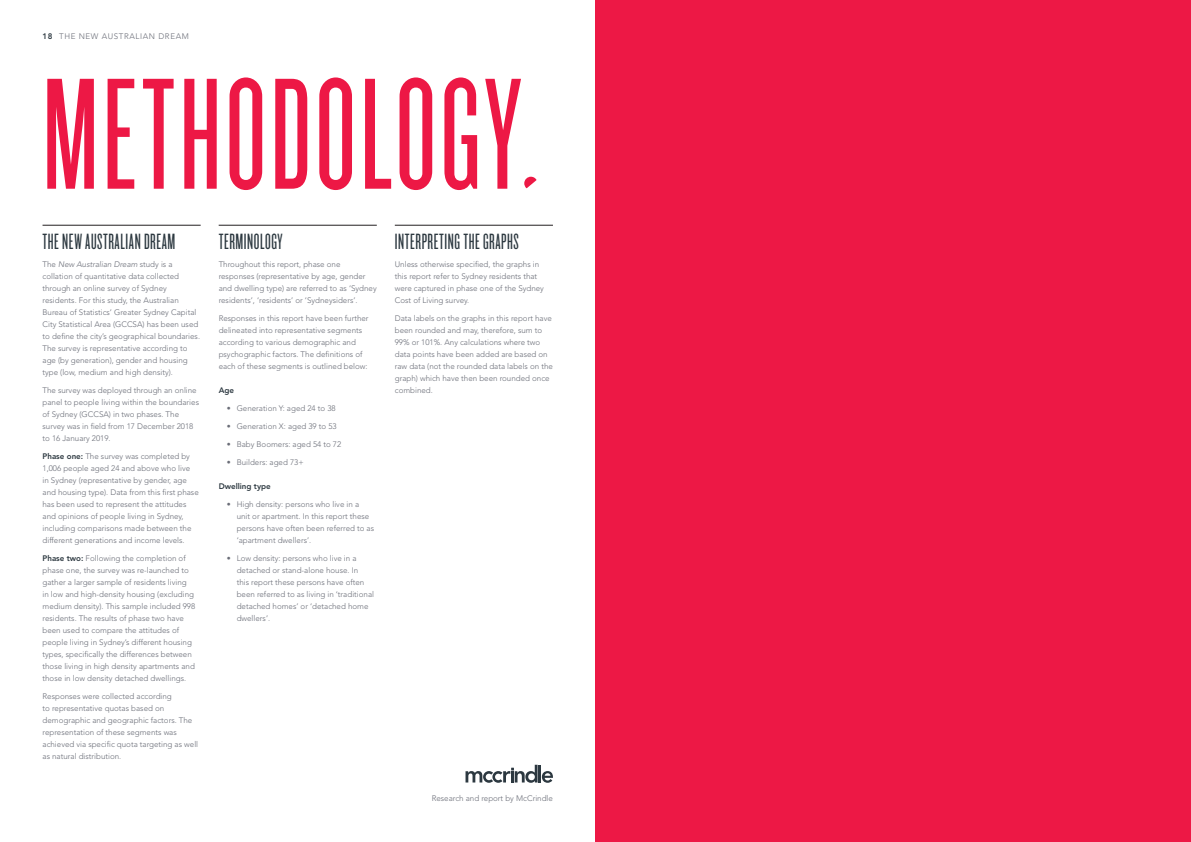
<style>
.page{position:relative;width:1191px;height:842px;background:#fff}
.page>*{position:absolute;margin:0;border:0;box-sizing:border-box;transform-origin:0 0}
.t1{font:165px "Knockout HTF26 Junior Flyweight";letter-spacing:.025em;color:#ed1845}
.t2{font:23px "Knockout HTF26 Junior Flyweight";letter-spacing:.025em;color:#2c3840}
.t3{font:300 8px/12px "Avenir LT";color:#6a6d77}
.t4{font:300 8px "Avenir LT";letter-spacing:.075em;color:#6a6d77}
.t5{font:800 8px "Avenir LT";color:#2c3840}
.s1{font-weight:800;color:#2c3840}
.s2{font-style:italic}
</style>
<div class="page">
<hr style="left:43px;top:225px;width:158px;height:1px;background:#231f20">
<hr style="left:219px;top:225px;width:158px;height:1px;background:#231f20">
<hr style="left:395px;top:225px;width:158px;height:1px;background:#231f20">
<div style="left:595px;top:0;width:596px;height:842px;background:#ed1845"></div>
<svg style="left:524px;top:177px;width:12px;height:11px"></svg>
<svg style="left:465px;top:765px;width:88px;height:18px"></svg>
<p class="t4" style="left:43px;top:31px;width:148px"><span class="s1">18</span> THE NEW AUSTRALIAN DREAM</p>
<h1 class="t1" style="left:43px;top:55px;width:480px">METHODOLOGY</h1>
<h2 class="t2" style="left:43px;top:230px;width:134px">THE NEW AUSTRALIAN DREAM</h2>
<h2 class="t2" style="left:219px;top:230px;width:66px">TERMINOLOGY</h2>
<h2 class="t2" style="left:395px;top:230px;width:126px">INTERPRETING THE GRAPHS</h2>
<p class="t3" style="left:43px;top:258px;width:159px">The <span class="s2">New Australian Dream</span> study is a collation of quantitative data collected through an online survey of Sydney residents. For this study, the Australian Bureau of Statistics’ Greater Sydney Capital City Statistical Area (GCCSA) has been used to define the city’s geographical boundaries.<br>The survey is representative according to age (by generation), gender and housing type (low, medium and high density).</p>
<p class="t3" style="left:43px;top:384px;width:158px">The survey was deployed through an online panel to people living within the boundaries of Sydney (GCCSA) in two phases. The survey was in field from 17 December 2018 to 16 January 2019.</p>
<p class="t3" style="left:43px;top:450px;width:158px"><span class="s1">Phase one:</span> The survey was completed by 1,006 people aged 24 and above who live<br>in Sydney (representative by gender, age and housing type). Data from this first phase has been used to represent the attitudes and opinions of people living in Sydney, including comparisons made between the different generations and income levels.</p>
<p class="t3" style="left:43px;top:552px;width:154px"><span class="s1">Phase two:</span> Following the completion of phase one, the survey was re-launched to gather a larger sample of residents living<br>in low and high-density housing (excluding medium density). This sample included 998 residents. The results of phase two have been used to compare the attitudes of people living in Sydney’s different housing types, specifically the differences between those living in high density apartments and those in low density detached dwellings.</p>
<p class="t3" style="left:43px;top:690px;width:157px">Responses were collected according<br>to representative quotas based on demographic and geographic factors. The representation of these segments was achieved via specific quota targeting as well as natural distribution.</p>
<p class="t3" style="left:395px;top:258px;width:151px">Unless otherwise specified, the graphs in this report refer to Sydney residents that were captured in phase one of the Sydney Cost of Living survey.</p>
<p class="t3" style="left:395px;top:312px;width:160px">Data labels on the graphs in this report have been rounded and may, therefore, sum to 99% or 101%. Any calculations where two data points have been added are based on raw data (not the rounded data labels on the graph) which have then been rounded once combined.</p>
<p class="t3" style="left:219px;top:258px;width:160px">Throughout this report, phase one responses (representative by age, gender and dwelling type) are referred to as ‘Sydney residents’, ‘residents’ or ‘Sydneysiders’.</p>
<p class="t3" style="left:219px;top:312px;width:151px">Responses in this report have been further delineated into representative segments according to various demographic and psychographic factors. The definitions of each of these segments is outlined below:</p>
<p class="t5" style="left:219px;top:385px;width:17px">Age</p>
<p class="t3" style="left:227px;top:402px;width:110px">• Generation Y: aged 24 to 38</p>
<p class="t3" style="left:227px;top:420px;width:111px">• Generation X: aged 39 to 53</p>
<p class="t3" style="left:227px;top:438px;width:116px">• Baby Boomers: aged 54 to 72</p>
<p class="t3" style="left:227px;top:456px;width:78px">• Builders: aged 73+</p>
<p class="t5" style="left:219px;top:481px;width:54px">Dwelling type</p>
<p class="t3" style="left:237px;top:498px;width:139px;text-indent:-10px">• High density: persons who live in a unit or apartment. In this report these persons have often been referred to as ‘apartment dwellers’.</p>
<p class="t3" style="left:237px;top:552px;width:139px;text-indent:-10px">• Low density: persons who live in a detached or stand-alone house. In<br>this report these persons have often been referred to as living in ‘traditional detached homes’ or ‘detached home dwellers’.</p>
<p class="t3" style="left:432px;top:792px;width:123px">Research and report by McCrindle</p>
</div>
